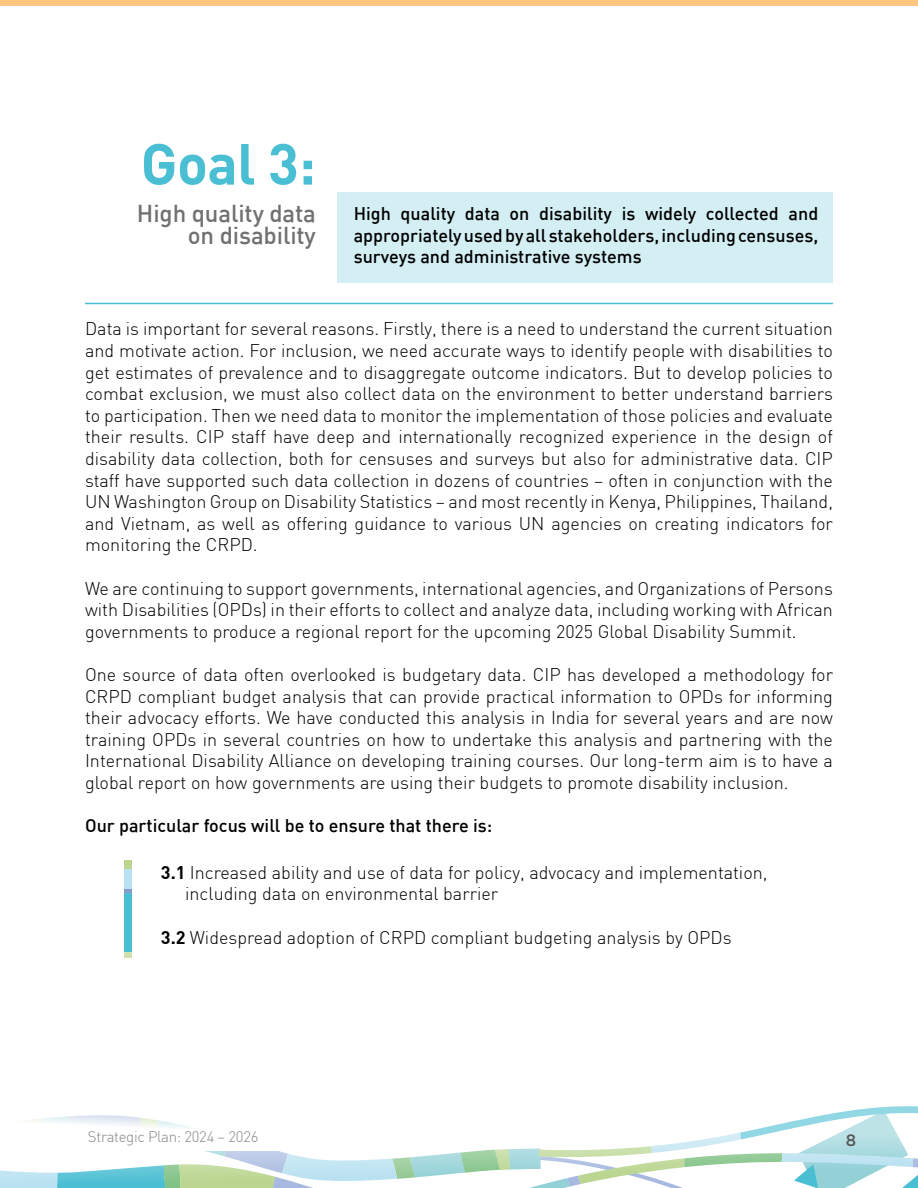
<style>
.page{position:relative;width:918px;height:1188px;background:#fff}
.page>*{position:absolute;margin:0;border:0;box-sizing:border-box;transform-origin:0 0}
.t1{font:700 57px "DIN";color:#4abed3}
.t2{font:500 24px/22.5px "DIN";letter-spacing:-.005em;color:#70706f;text-align:right}
.t3{font:300 18px/21.6px "DIN";color:#000;text-align:justify}
.t4{font:500 18px/21.6px "DIN";color:#000;text-align:justify}
.t5{font:500 16.5px "Gotham Pro";color:#575756}
.t6{font:300 15px "DIN";letter-spacing:-.02em;color:#878787}
.s1{font-weight:700}
</style>
<div class="page">
<svg style="left:0;top:1106px;width:918px;height:82px"></svg>
<hr style="left:85px;top:303px;width:748px;height:1px;background:#4abed3">
<div style="left:338px;top:192px;width:495px;height:91px;background:#d4eff4"></div>
<div style="left:124px;top:861px;width:8px;height:8px;background:#bad690"></div>
<div style="left:124px;top:869px;width:8px;height:20px;background:#b8e1f1"></div>
<div style="left:124px;top:889px;width:8px;height:5px;background:#839eca"></div>
<div style="left:124px;top:894px;width:8px;height:59px;background:#4abed3"></div>
<div style="left:124px;top:953px;width:8px;height:5px;background:#d0e2ae"></div>
<div style="left:0;top:0;width:918px;height:6px;background:#ffc47e"></div>
<h1 class="t1" style="left:141px;top:127px;width:177px">Goal 3:</h1>
<h2 class="t2" style="left:137px;top:201px;width:180px">High quality data on disability</h2>
<p class="t4" style="left:354px;top:202px;width:466px">High quality data on disability is widely collected and appropriately used by all stakeholders, including censuses, surveys and administrative systems</p>
<p class="t3" style="left:85px;top:318px;width:749px">Data is important for several reasons. Firstly, there is a need to understand the current situation and motivate action. For inclusion, we need accurate ways to identify people with disabilities to get estimates of prevalence and to disaggregate outcome indicators. But to develop policies to combat exclusion, we must also collect data on the environment to better understand barriers to participation. Then we need data to monitor the implementation of those policies and evaluate their results. CIP staff have deep and internationally recognized experience in the design of disability data collection, both for censuses and surveys but also for administrative data. CIP staff have supported such data collection in dozens of countries – often in conjunction with the UN Washington Group on Disability Statistics – and most recently in Kenya, Philippines, Thailand, and Vietnam, as well as offering guidance to various UN agencies on creating indicators for monitoring the CRPD.</p>
<p class="t3" style="left:85px;top:577px;width:749px">We are continuing to support governments, international agencies, and Organizations of Persons with Disabilities (OPDs) in their efforts to collect and analyze data, including working with African governments to produce a regional report for the upcoming 2025 Global Disability Summit.</p>
<p class="t3" style="left:85px;top:664px;width:750px">One source of data often overlooked is budgetary data. CIP has developed a methodology for CRPD compliant budget analysis that can provide practical information to OPDs for informing their advocacy efforts. We have conducted this analysis in India for several years and are now training OPDs in several countries on how to undertake this analysis and partnering with the International Disability Alliance on developing training courses. Our long-term aim is to have a global report on how governments are using their budgets to promote disability inclusion.</p>
<h3 class="t4" style="left:85px;top:814px;width:409px">Our particular focus will be to ensure that there is:</h3>
<p class="t3" style="left:185px;top:861px;width:584px;text-indent:-24px"><span class="s1">3.1</span> Increased ability and use of data for policy, advocacy and implementation, including data on environmental barrier</p>
<p class="t3" style="left:161px;top:926px;width:572px"><span class="s1">3.2</span> Widespread adoption of CRPD compliant budgeting analysis by OPDs</p>
<p class="t6" style="left:88px;top:1127px;width:172px">Strategic Plan: 2024 – 2026</p>
<p class="t5" style="left:846px;top:1130px;width:12px">8</p>
</div>
